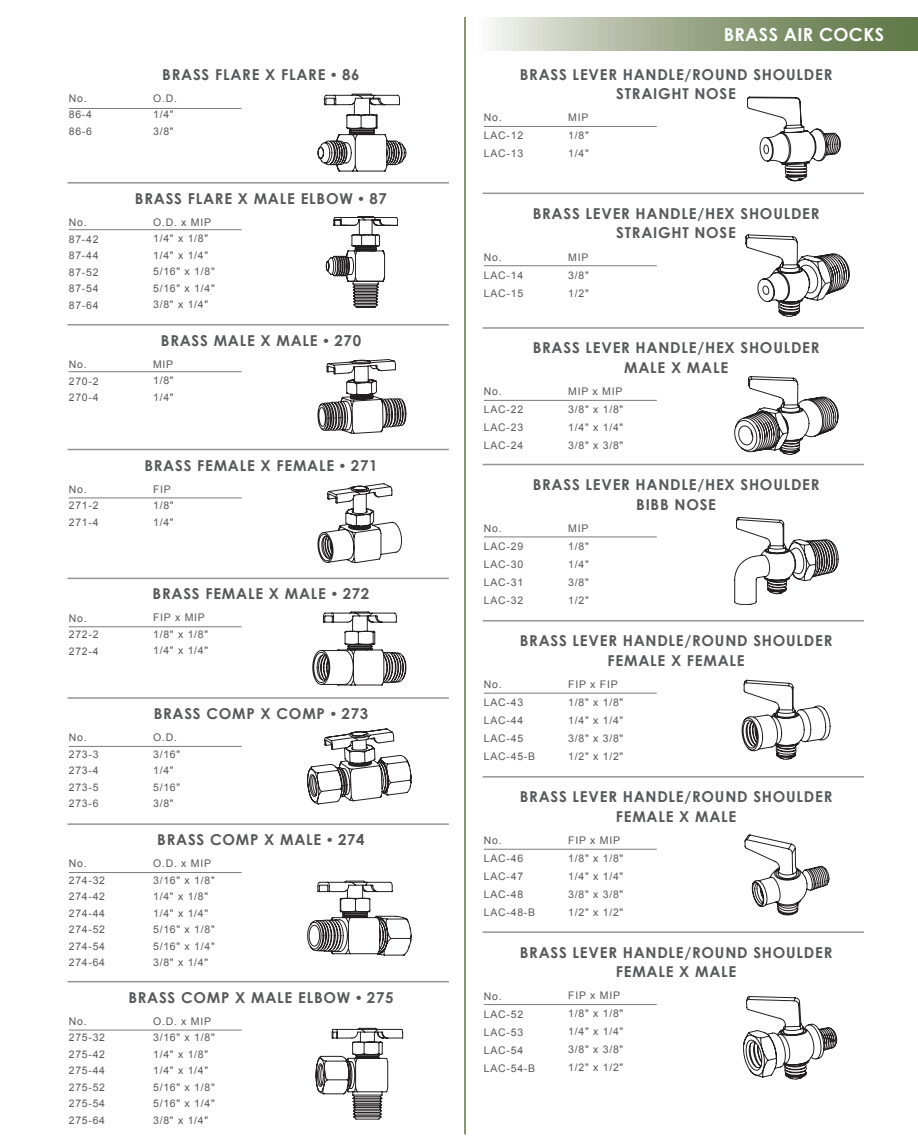
<style>
.page{position:relative;width:918px;height:1148px;background:#fff}
.page>*{position:absolute;margin:0;border:0;box-sizing:border-box;transform-origin:0 0}
.t1{font:700 18px "Century Gothic";letter-spacing:.02em;color:#fff}
.t2{font:700 15px/19.5px "Century Gothic";letter-spacing:.05em;color:#57585a;text-align:center}
.t3{font:10.5px/16.5px "Arial";letter-spacing:.07em;color:#57585a}
.s1{font-family:"Arial"}
</style>
<div class="page">
<hr style="left:464px;top:17px;width:2px;height:1117px;background:#5c7745">
<hr style="left:68px;top:182px;width:381px;height:1px;background:#939598">
<hr style="left:483px;top:192px;width:381px;height:2px;background:#939598">
<hr style="left:483px;top:327px;width:381px;height:2px;background:#939598">
<hr style="left:483px;top:464px;width:381px;height:1px;background:#939598">
<hr style="left:483px;top:620px;width:381px;height:1px;background:#939598">
<hr style="left:483px;top:776px;width:381px;height:1px;background:#939598">
<hr style="left:483px;top:931px;width:381px;height:2px;background:#939598">
<hr style="left:68px;top:324px;width:381px;height:1px;background:#939598">
<hr style="left:68px;top:449px;width:381px;height:1px;background:#939598">
<hr style="left:68px;top:577px;width:381px;height:2px;background:#939598">
<hr style="left:68px;top:697px;width:381px;height:1px;background:#939598">
<hr style="left:68px;top:823px;width:381px;height:2px;background:#939598">
<hr style="left:68px;top:981px;width:381px;height:1px;background:#939598">
<hr style="left:69px;top:108px;width:173px;height:1px;background:#7b7b79">
<hr style="left:484px;top:126px;width:173px;height:1px;background:#7b7b79">
<hr style="left:484px;top:265px;width:173px;height:1px;background:#7b7b79">
<hr style="left:484px;top:400px;width:173px;height:1px;background:#7b7b79">
<hr style="left:484px;top:536px;width:173px;height:1px;background:#7b7b79">
<hr style="left:484px;top:693px;width:173px;height:1px;background:#7b7b79">
<hr style="left:484px;top:849px;width:173px;height:1px;background:#7b7b79">
<hr style="left:484px;top:1004px;width:173px;height:1px;background:#7b7b79">
<hr style="left:69px;top:229px;width:173px;height:1px;background:#7b7b79">
<hr style="left:69px;top:371px;width:173px;height:1px;background:#7b7b79">
<hr style="left:69px;top:497px;width:173px;height:1px;background:#7b7b79">
<hr style="left:69px;top:626px;width:173px;height:1px;background:#7b7b79">
<hr style="left:69px;top:746px;width:173px;height:1px;background:#7b7b79">
<hr style="left:69px;top:872px;width:173px;height:1px;background:#7b7b79">
<hr style="left:69px;top:1029px;width:173px;height:1px;background:#7b7b79">
<svg style="left:318px;top:94px;width:88px;height:77px"></svg>
<svg style="left:326px;top:216px;width:72px;height:91px"></svg>
<svg style="left:318px;top:359px;width:88px;height:75px"></svg>
<svg style="left:318px;top:483px;width:84px;height:80px"></svg>
<svg style="left:312px;top:611px;width:94px;height:74px"></svg>
<svg style="left:307px;top:728px;width:104px;height:76px"></svg>
<svg style="left:307px;top:880px;width:104px;height:75px"></svg>
<svg style="left:316px;top:1028px;width:87px;height:91px"></svg>
<svg style="left:490px;top:17px;width:428px;height:34px"></svg>
<svg style="left:747px;top:97px;width:94px;height:84px"></svg>
<svg style="left:746px;top:234px;width:104px;height:83px"></svg>
<svg style="left:734px;top:376px;width:105px;height:79px"></svg>
<svg style="left:734px;top:517px;width:105px;height:88px"></svg>
<svg style="left:742px;top:680px;width:88px;height:79px"></svg>
<svg style="left:745px;top:834px;width:84px;height:81px"></svg>
<svg style="left:743px;top:996px;width:94px;height:83px"></svg>
<p class="t3" style="left:69px;top:90px;width:25px">No.<br>86-4<br>86-6</p>
<p class="t3" style="left:69px;top:214px;width:31px">No.<br>87-42<br>87-44<br>87-52<br>87-54<br>87-64</p>
<p class="t3" style="left:69px;top:356px;width:31px">No.<br>270-2<br>270-4</p>
<p class="t3" style="left:69px;top:481px;width:31px">No.<br>271-2<br>271-4</p>
<p class="t3" style="left:69px;top:610px;width:31px">No.<br>272-2<br>272-4</p>
<p class="t3" style="left:69px;top:729px;width:31px">No.<br>273-3<br>273-4<br>273-5<br>273-6</p>
<p class="t3" style="left:69px;top:855px;width:38px">No.<br>274-32<br>274-42<br>274-44<br>274-52<br>274-54<br>274-64</p>
<p class="t3" style="left:69px;top:1013px;width:38px">No.<br>275-32<br>275-42<br>275-44<br>275-52<br>275-54<br>275-64</p>
<h1 class="t1" style="left:724px;top:20px;width:162px">BRASS AIR COCKS</h1>
<h2 class="t2" style="left:162px;top:64px;width:199px">BRASS FLARE X FLARE <span class="s1">•</span> 86</h2>
<h2 class="t2" style="left:520px;top:64px;width:314px">BRASS LEVER HANDLE/ROUND SHOULDER<br>STRAIGHT NOSE</h2>
<p class="t3" style="left:153px;top:90px;width:25px">O.D.<br>1/4"<br>3/8"</p>
<p class="t3" style="left:568px;top:109px;width:22px;line-height:18px;text-align:justify">MIP 1/8" 1/4"</p>
<p class="t3" style="left:484px;top:109px;width:41px;line-height:18px">No.<br>LAC-12<br>LAC-13</p>
<h2 class="t2" style="left:135px;top:188px;width:254px">BRASS FLARE X MALE ELBOW <span class="s1">•</span> 87</h2>
<p class="t3" style="left:153px;top:214px;width:63px">O.D. x MIP<br>1/4" x 1/8"<br>1/4" x 1/4"<br>5/16" x 1/8"<br>5/16" x 1/4"<br>3/8" x 1/4"</p>
<h2 class="t2" style="left:161px;top:330px;width:202px">BRASS MALE X MALE <span class="s1">•</span> 270</h2>
<p class="t3" style="left:153px;top:356px;width:22px;text-align:justify">MIP 1/8" 1/4"</p>
<h2 class="t2" style="left:144px;top:454px;width:235px">BRASS FEMALE X FEMALE <span class="s1">•</span> 271</h2>
<p class="t3" style="left:153px;top:481px;width:22px">FIP<br>1/8"<br>1/4"</p>
<h2 class="t2" style="left:153px;top:583px;width:218px">BRASS FEMALE X MALE <span class="s1">•</span> 272</h2>
<p class="t3" style="left:153px;top:609px;width:57px">FIP x MIP<br>1/8" x 1/8"<br>1/4" x 1/4"</p>
<h2 class="t2" style="left:154px;top:703px;width:216px">BRASS COMP X COMP <span class="s1">•</span> 273</h2>
<p class="t3" style="left:153px;top:729px;width:29px">O.D.<br>3/16"<br>1/4"<br>5/16"<br>3/8"</p>
<h2 class="t2" style="left:157px;top:829px;width:209px">BRASS COMP X MALE <span class="s1">•</span> 274</h2>
<p class="t3" style="left:153px;top:855px;width:63px">O.D. x MIP<br>3/16" x 1/8"<br>1/4" x 1/8"<br>1/4" x 1/4"<br>5/16" x 1/8"<br>5/16" x 1/4"<br>3/8" x 1/4"</p>
<h2 class="t2" style="left:128px;top:986px;width:267px">BRASS COMP X MALE ELBOW <span class="s1">•</span> 275</h2>
<p class="t3" style="left:153px;top:1012px;width:63px">O.D. x MIP<br>3/16" x 1/8"<br>1/4" x 1/8"<br>1/4" x 1/4"<br>5/16" x 1/8"<br>5/16" x 1/4"<br>3/8" x 1/4"</p>
<p class="t3" style="left:484px;top:248px;width:41px;line-height:18px">No.<br>LAC-14<br>LAC-15</p>
<h2 class="t2" style="left:533px;top:203px;width:288px">BRASS LEVER HANDLE/HEX SHOULDER<br>STRAIGHT NOSE</h2>
<p class="t3" style="left:568px;top:248px;width:22px;line-height:18px;text-align:justify">MIP 3/8" 1/2"</p>
<p class="t3" style="left:484px;top:383px;width:41px;line-height:18px">No.<br>LAC-22<br>LAC-23<br>LAC-24</p>
<h2 class="t2" style="left:533px;top:337px;width:288px">BRASS LEVER HANDLE/HEX SHOULDER<br>MALE X MALE</h2>
<p class="t3" style="left:568px;top:382px;width:57px;line-height:18px;text-align:justify">MIP x MIP 3/8" x 1/8" 1/4" x 1/4" 3/8" x 3/8"</p>
<p class="t3" style="left:484px;top:519px;width:41px;line-height:18px">No.<br>LAC-29<br>LAC-30<br>LAC-31<br>LAC-32</p>
<h2 class="t2" style="left:533px;top:474px;width:288px">BRASS LEVER HANDLE/HEX SHOULDER<br>BIBB NOSE</h2>
<p class="t3" style="left:568px;top:519px;width:22px;line-height:18px;text-align:justify">MIP 1/8" 1/4" 3/8" 1/2"</p>
<h2 class="t2" style="left:520px;top:630px;width:314px">BRASS LEVER HANDLE/ROUND SHOULDER<br>FEMALE X FEMALE</h2>
<p class="t3" style="left:484px;top:675px;width:53px;line-height:18px">No.<br>LAC-43<br>LAC-44<br>LAC-45<br>LAC-45-B</p>
<p class="t3" style="left:568px;top:675px;width:57px;line-height:18px">FIP x FIP<br>1/8" x 1/8"<br>1/4" x 1/4"<br>3/8" x 3/8"<br>1/2" x 1/2"</p>
<h2 class="t2" style="left:520px;top:786px;width:314px">BRASS LEVER HANDLE/ROUND SHOULDER<br>FEMALE X MALE</h2>
<p class="t3" style="left:484px;top:831px;width:53px;line-height:18px">No.<br>LAC-46<br>LAC-47<br>LAC-48<br>LAC-48-B</p>
<p class="t3" style="left:568px;top:831px;width:57px;line-height:18px">FIP x MIP<br>1/8" x 1/8"<br>1/4" x 1/4"<br>3/8" x 3/8"<br>1/2" x 1/2"</p>
<h2 class="t2" style="left:520px;top:941px;width:314px">BRASS LEVER HANDLE/ROUND SHOULDER<br>FEMALE X MALE</h2>
<p class="t3" style="left:484px;top:987px;width:53px;line-height:18px">No.<br>LAC-52<br>LAC-53<br>LAC-54<br>LAC-54-B</p>
<p class="t3" style="left:568px;top:986px;width:57px;line-height:18px">FIP x MIP<br>1/8" x 1/8"<br>1/4" x 1/4"<br>3/8" x 3/8"<br>1/2" x 1/2"</p>
</div>
